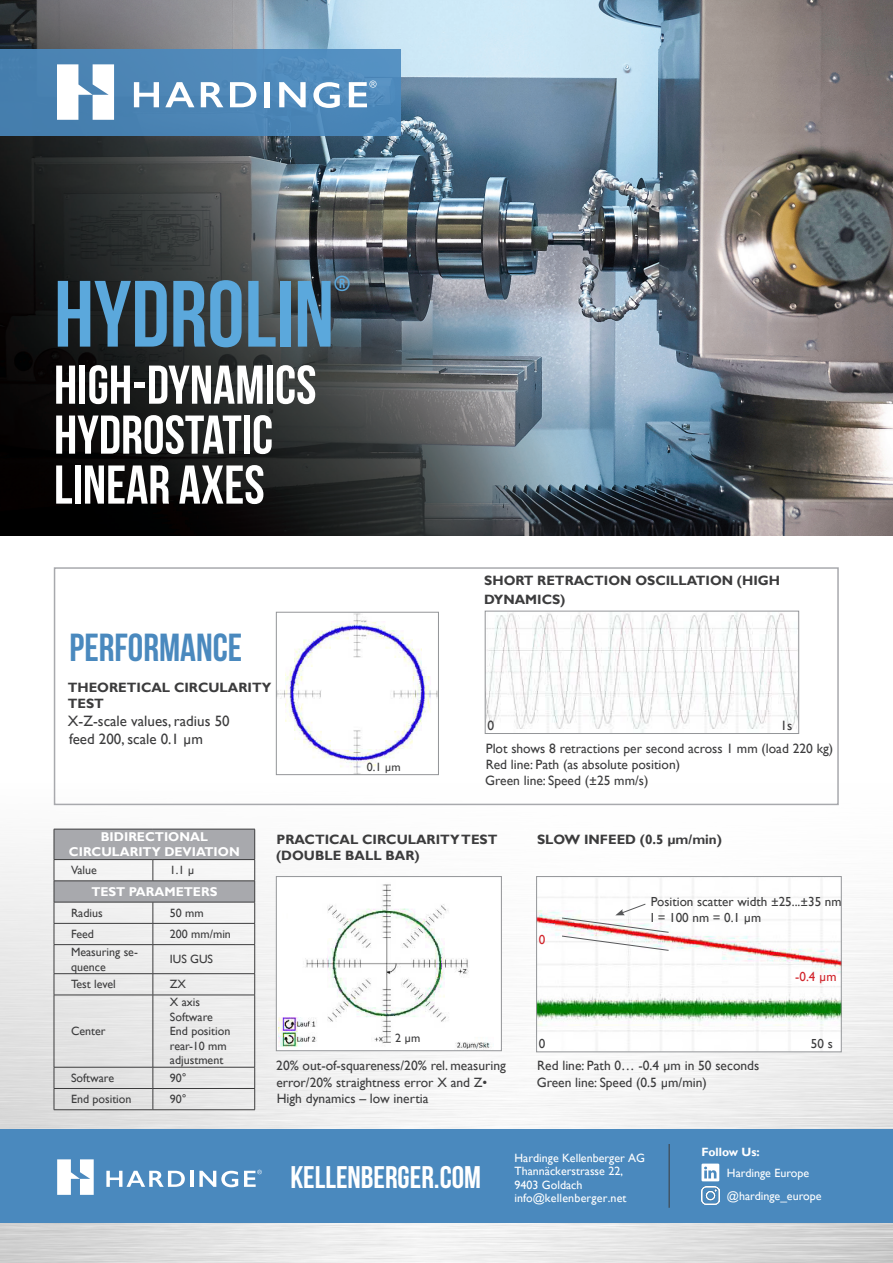
<style>
.page{position:relative;width:893px;height:1263px;background:#fff}
.page>*{position:absolute;margin:0;border:0;box-sizing:border-box;transform-origin:0 0}
.t1{font:93.9px "Bebas Neue";color:#5ba8dc}
.t2{font:54.45px/49.9px "Bebas Neue";color:#fff}
.t3{font:39.15px "Bebas Neue";color:#4a89be}
.t4{font:700 31.2px "Bebas Neue";color:#fff}
.t5{font:21.75px "Bebas Neue";color:#5ba8dc}
.t6{font:15px/18px "Gill Sans";color:#3c3c3d}
.t7{font:13.5px/16.2px "Gill Sans";color:#3c3c3d}
.t8{font:700 13.5px/16.2px "Gill Sans";color:#3c3c3d}
.t9{font:13.05px "Gill Sans";color:#3c3c3d}
.t10{font:13.05px "Gill Sans";color:#d1232a}
.t11{font:700 12.75px "Gill Sans";color:#fff}
.t12{font:12px/14.4px "Gill Sans";color:#3c3c3d}
.t13{font:12px/13.5px "Gill Sans";color:#fff}
.t14{font:700 12px "Gill Sans";color:#fff}
</style>
<div class="page">
<img style="left:0;top:0;width:893px;height:536px">
<img style="left:0;top:782px;width:893px;height:481px">
<div style="left:0;top:1129px;width:893px;height:94px;background:#4a89be"></div>
<div style="left:0;top:50px;width:401px;height:86px;background:linear-gradient(to right,#467ead,#528ebf)"></div>
<svg style="left:134px;top:82px;width:25px;height:25px"></svg>
<svg style="left:165px;top:82px;width:29px;height:25px"></svg>
<svg style="left:201px;top:82px;width:22px;height:25px"></svg>
<svg style="left:230px;top:82px;width:26px;height:25px"></svg>
<div style="left:265px;top:82px;width:5px;height:25px;background:#fff"></div>
<svg style="left:279px;top:82px;width:27px;height:25px"></svg>
<svg style="left:313px;top:82px;width:27px;height:26px"></svg>
<svg style="left:57px;top:64px;width:57px;height:56px"></svg>
<svg style="left:349px;top:81px;width:27px;height:26px"></svg>
<svg style="left:106px;top:1171px;width:79px;height:16px"></svg>
<hr style="left:190px;top:1171px;width:3px;height:16px;background:#fff">
<svg style="left:199px;top:1171px;width:39px;height:16px"></svg>
<svg style="left:57px;top:1159px;width:37px;height:36px"></svg>
<svg style="left:244px;top:1170px;width:18px;height:17px"></svg>
<svg style="left:701px;top:1163px;width:18px;height:18px"></svg>
<img style="left:701px;top:1186px;width:18px;height:18px">
<hr style="left:669px;top:1144px;width:1px;height:64px;background:#3c3c3d">
<svg style="left:54px;top:829px;width:201px;height:166px"></svg>
<hr style="left:54px;top:995px;width:99px;height:1px;background:#3c3c3d">
<hr style="left:54px;top:995px;width:1px;height:72px;background:#3c3c3d">
<hr style="left:153px;top:995px;width:102px;height:1px;background:#3c3c3d">
<hr style="left:153px;top:995px;width:1px;height:72px;background:#3c3c3d">
<hr style="left:254px;top:995px;width:1px;height:72px;background:#3c3c3d">
<hr style="left:54px;top:1067px;width:99px;height:1px;background:#3c3c3d">
<hr style="left:153px;top:1067px;width:102px;height:1px;background:#3c3c3d">
<hr style="left:54px;top:1088px;width:99px;height:1px;background:#3c3c3d">
<svg style="left:54px;top:1067px;width:1px;height:42px"></svg>
<hr style="left:153px;top:1088px;width:102px;height:1px;background:#3c3c3d">
<svg style="left:153px;top:1067px;width:1px;height:42px"></svg>
<svg style="left:254px;top:1067px;width:1px;height:42px"></svg>
<hr style="left:54px;top:1109px;width:99px;height:1px;background:#3c3c3d">
<hr style="left:153px;top:1109px;width:102px;height:1px;background:#3c3c3d">
<img style="left:487px;top:613px;width:310px;height:119px">
<div style="left:485px;top:611px;width:314px;height:123px;border:1px solid #939598"></div>
<img style="left:278px;top:614px;width:159px;height:159px">
<div style="left:276px;top:612px;width:163px;height:163px;border:1px solid #939598"></div>
<div style="left:276px;top:876px;width:225px;height:175px;background:#fff"></div>
<img style="left:278px;top:884px;width:213px;height:165px">
<div style="left:276px;top:876px;width:226px;height:175px;border:1px solid #939598"></div>
<img style="left:538px;top:878px;width:302px;height:172px">
<div style="left:536px;top:876px;width:306px;height:176px;border:1px solid #939598"></div>
<img style="left:562px;top:903px;width:107px;height:48px">
<div style="left:54px;top:567px;width:785px;height:238px;border:2px solid #a8a9ad"></div>
<p class="t1" style="left:54px;top:263px;width:282px">HYDROLIN</p>
<p class="t5" style="left:334px;top:271px;width:18px">®</p>
<p class="t2" style="left:54px;top:359px;width:264px">HIGH-DYNAMICS<br>HYDROSTATIC</p>
<p class="t2" style="left:54px;top:459px;width:212px">LINEAR AXES</p>
<p class="t3" style="left:70px;top:626px;width:174px">PERFORMANCE</p>
<p class="t8" style="left:68px;top:679px;width:205px">THEORETICAL CIRCULARITY<br>TEST</p>
<p class="t6" style="left:68px;top:712px;width:163px">X-Z-scale values, radius 50 feed 200, scale 0.1 µm</p>
<p class="t12" style="left:367px;top:760px;width:35px">0.1 µm</p>
<p class="t8" style="left:484px;top:571px;width:297px;line-height:19.4px">SHORT RETRACTION OSCILLATION (HIGH<br>DYNAMICS)</p>
<p class="t7" style="left:487px;top:717px;width:8px">0</p>
<p class="t7" style="left:780px;top:717px;width:13px">1s</p>
<p class="t7" style="left:486px;top:740px;width:349px">Plot shows 8 retractions per second across 1 mm (load 220 kg)</p>
<p class="t7" style="left:486px;top:756px;width:196px">Red line: Path (as absolute position)</p>
<p class="t7" style="left:485px;top:773px;width:165px">Green line: Speed (±25 mm/s)</p>
<p class="t11" style="left:101px;top:829px;width:109px">BIDIRECTIONAL</p>
<p class="t11" style="left:69px;top:844px;width:172px">CIRCULARITY DEVIATION</p>
<p class="t12" style="left:71px;top:863px;width:28px">Value</p>
<p class="t12" style="left:170px;top:863px;width:26px">1.1 µ</p>
<p class="t11" style="left:91px;top:884px;width:128px">TEST PARAMETERS</p>
<p class="t12" style="left:71px;top:906px;width:33px">Radius</p>
<p class="t12" style="left:170px;top:906px;width:35px">50 mm</p>
<p class="t12" style="left:71px;top:927px;width:25px">Feed</p>
<p class="t12" style="left:170px;top:927px;width:63px">200 mm/min</p>
<p class="t12" style="left:71px;top:945px;width:68px">Measuring se&shy;quence</p>
<p class="t12" style="left:170px;top:952px;width:45px">IUS GUS</p>
<p class="t12" style="left:71px;top:977px;width:46px">Test level</p>
<p class="t12" style="left:170px;top:977px;width:18px">ZX</p>
<p class="t12" style="left:71px;top:1024px;width:36px">Center</p>
<p class="t12" style="left:170px;top:995px;width:32px">X axis</p>
<p class="t12" style="left:170px;top:1010px;width:45px">Software</p>
<p class="t12" style="left:170px;top:1024px;width:62px">End position</p>
<p class="t12" style="left:170px;top:1039px;width:58px">rear-10 mm</p>
<p class="t12" style="left:170px;top:1053px;width:55px">adjustment</p>
<p class="t12" style="left:71px;top:1071px;width:45px">Software</p>
<p class="t12" style="left:170px;top:1071px;width:18px">90°</p>
<p class="t12" style="left:71px;top:1092px;width:62px">End position</p>
<p class="t12" style="left:170px;top:1092px;width:18px">90°</p>
<p class="t8" style="left:276px;top:831px;width:223px">PRACTICAL CIRCULARITY TEST (DOUBLE BALL BAR)</p>
<p class="t8" style="left:537px;top:831px;width:186px">SLOW INFEED (0.5 μm/min)</p>
<p class="t10" style="left:539px;top:932px;width:8px">0</p>
<p class="t9" style="left:651px;top:894px;width:192px">Position scatter width ±25...±35 nm</p>
<p class="t9" style="left:651px;top:910px;width:112px">I = 100 nm = 0.1 µm</p>
<p class="t10" style="left:795px;top:969px;width:43px">-0.4 µm</p>
<p class="t12" style="left:395px;top:1031px;width:27px">2 µm</p>
<p class="t7" style="left:276px;top:1058px;width:231px">20% out-of-squareness/20% rel. measuring error/20% straightness error X and Z•<br>High dynamics – low inertia</p>
<p class="t9" style="left:539px;top:1036px;width:8px">0</p>
<p class="t7" style="left:537px;top:1058px;width:224px">Red line: Path 0… -0.4 µm in 50 seconds</p>
<p class="t7" style="left:537px;top:1074px;width:172px">Green line: Speed (0.5 µm/min)</p>
<p class="t9" style="left:811px;top:1036px;width:23px">50 s</p>
<h3 class="t4" style="left:290px;top:1159px;width:192px">KELLENBERGER.COM</h3>
<p class="t13" style="left:514px;top:1151px;width:132px">Hardinge Kellenberger AG<br>Thannäckerstrasse 22,<br>9403 Goldach info@kellenberger.net</p>
<p class="t14" style="left:701px;top:1144px;width:60px">Follow Us:</p>
<p class="t13" style="left:727px;top:1166px;width:84px">Hardinge Europe</p>
<p class="t13" style="left:727px;top:1189px;width:96px">@hardinge_europe</p>
</div>
